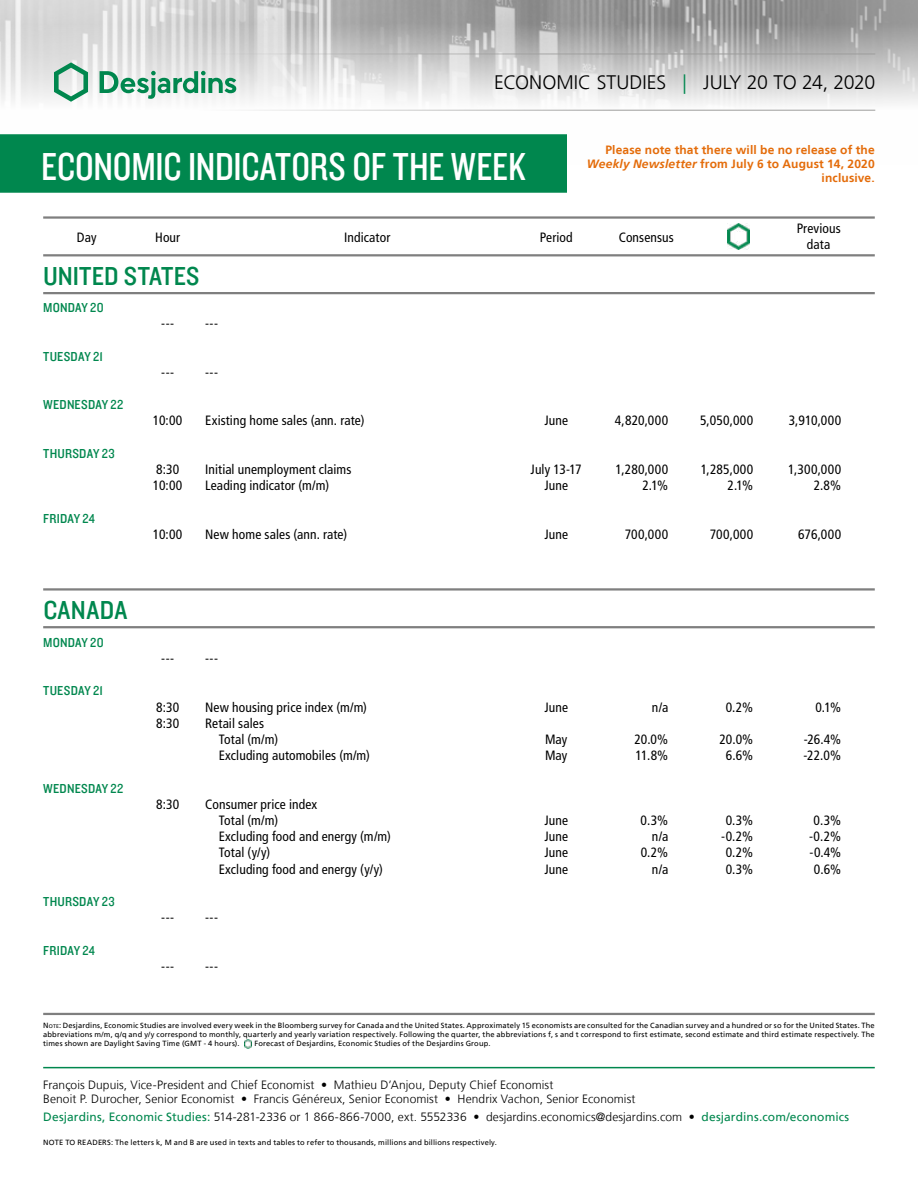
<style>
.page{position:relative;width:918px;height:1188px;background:#fff}
.page>*{position:absolute;margin:0;border:0;box-sizing:border-box;transform-origin:0 0}
.t1{font:40.5px "Knockout 29 Junior Ltweight";letter-spacing:-.005em;color:#fff}
.t2{font:27px "Knockout 30 Junior Welterwt";letter-spacing:.01em;color:#00874e}
.t3{font:300 19.5px "Frutiger LT";color:#000}
.t4{font:condensed 13.5px/16.2px "Frutiger LT";letter-spacing:.01em;color:#000}
.t5{font:13.5px "Knockout 30 Junior Welterwt";letter-spacing:.015em;color:#00874e}
.t6{font:300 12px/14.4px "Frutiger LT";letter-spacing:.005em;color:#000}
.t7{font:700 12px/14.4px "Frutiger LT";letter-spacing:.015em;color:#e46c0a;text-align:right}
.t8{font:7.5px/9px "Frutiger LT";letter-spacing:.02em;color:#000;text-align:justify}
.s1{color:#00874e}
.s2{font-style:italic}
.s3{font-style:inherit}
.s4{font-size:5.25px}
.s5{font-weight:400;color:#00874e}
</style>
<div class="page">
<img style="left:0;top:0;width:918px;height:111px">
<hr style="left:43px;top:54px;width:832px;height:1px;background:#9d9d9c">
<hr style="left:43px;top:110px;width:832px;height:1px;background:#9d9d9c">
<svg style="left:54px;top:62px;width:34px;height:40px"></svg>
<svg style="left:100px;top:71px;width:136px;height:28px"></svg>
<div style="left:0;top:135px;width:566px;height:57px;background:#00874e"></div>
<div style="left:0;top:134px;width:567px;height:59px;border:2px solid #00874e"></div>
<hr style="left:43px;top:1067px;width:832px;height:1px;background:#00874e">
<hr style="left:43px;top:588px;width:832px;height:3px;background:#7f7f7f">
<hr style="left:43px;top:626px;width:832px;height:2px;background:#7f7f7f">
<hr style="left:43px;top:254px;width:832px;height:2px;background:#7f7f7f">
<hr style="left:43px;top:216px;width:832px;height:3px;background:#7f7f7f">
<hr style="left:43px;top:292px;width:832px;height:2px;background:#7f7f7f">
<img style="left:727px;top:224px;width:22px;height:25px">
<hr style="left:43px;top:1013px;width:832px;height:2px;background:#7f7f7f">
<svg style="left:244px;top:1040px;width:8px;height:8px"></svg>
<h3 class="t3" style="left:494px;top:72px;width:383px">ECONOMIC STUDIES <span class="s1">|</span> JULY 20 TO 24, 2020</h3>
<h1 class="t1" style="left:41px;top:140px;width:486px">ECONOMIC INDICATORS OF THE WEEK</h1>
<h3 class="t7" style="left:587px;top:142px;width:289px">Please note that there will be no release of the<br><span class="s2">Weekly Newsletter</span> from July 6 to August 14, 2020 inclusive.</h3>
<h3 class="t4" style="left:77px;top:230px;width:21px">Day</h3>
<h3 class="t4" style="left:155px;top:230px;width:27px">Hour</h3>
<h3 class="t4" style="left:344px;top:230px;width:48px">Indicator</h3>
<h3 class="t4" style="left:540px;top:230px;width:35px">Period</h3>
<h3 class="t4" style="left:619px;top:230px;width:57px">Consensus</h3>
<h2 class="t2" style="left:43px;top:258px;width:158px">UNITED STATES</h2>
<h3 class="t5" style="left:43px;top:298px;width:62px">MONDAY 20</h3>
<h3 class="t5" style="left:43px;top:347px;width:61px">TUESDAY 21</h3>
<h3 class="t5" style="left:43px;top:396px;width:82px">WEDNESDAY 22</h3>
<h3 class="t4" style="left:161px;top:316px;width:14px">---</h3>
<h3 class="t4" style="left:205px;top:316px;width:14px">---</h3>
<h3 class="t4" style="left:161px;top:364px;width:14px">---</h3>
<h3 class="t4" style="left:205px;top:364px;width:14px">---</h3>
<h3 class="t4" style="left:797px;top:221px;width:46px;text-align:center">Previous data</h3>
<h3 class="t5" style="left:43px;top:444px;width:73px">THURSDAY 23</h3>
<h3 class="t5" style="left:43px;top:509px;width:53px">FRIDAY 24</h3>
<h2 class="t2" style="left:43px;top:592px;width:85px">CANADA</h2>
<h3 class="t5" style="left:43px;top:633px;width:62px">MONDAY 20</h3>
<h3 class="t5" style="left:43px;top:682px;width:61px">TUESDAY 21</h3>
<h3 class="t5" style="left:43px;top:779px;width:82px">WEDNESDAY 22</h3>
<h3 class="t5" style="left:43px;top:893px;width:73px">THURSDAY 23</h3>
<h3 class="t5" style="left:43px;top:941px;width:53px">FRIDAY 24</h3>
<h3 class="t4" style="left:153px;top:413px;width:31px">10:00</h3>
<h3 class="t4" style="left:205px;top:413px;width:161px">Existing home sales (ann. rate)</h3>
<h3 class="t4" style="left:544px;top:413px;width:25px">June</h3>
<h3 class="t4" style="left:615px;top:413px;width:55px">4,820,000</h3>
<h3 class="t4" style="left:700px;top:413px;width:55px">5,050,000</h3>
<h3 class="t4" style="left:789px;top:413px;width:54px">3,910,000</h3>
<h3 class="t4" style="left:156px;top:461px;width:25px">8:30</h3>
<h3 class="t4" style="left:205px;top:461px;width:148px">Initial unemployment claims</h3>
<h3 class="t4" style="left:531px;top:461px;width:53px">July 13-17</h3>
<h3 class="t4" style="left:615px;top:461px;width:54px">1,280,000</h3>
<h3 class="t4" style="left:701px;top:461px;width:54px">1,285,000</h3>
<h3 class="t4" style="left:788px;top:461px;width:55px">1,300,000</h3>
<h3 class="t4" style="left:153px;top:478px;width:31px">10:00</h3>
<h3 class="t4" style="left:205px;top:478px;width:125px">Leading indicator (m/m)</h3>
<h3 class="t4" style="left:544px;top:478px;width:25px">June</h3>
<h3 class="t4" style="left:642px;top:478px;width:27px">2.1%</h3>
<h3 class="t4" style="left:728px;top:478px;width:27px">2.1%</h3>
<h3 class="t4" style="left:814px;top:478px;width:29px">2.8%</h3>
<h3 class="t4" style="left:153px;top:526px;width:31px">10:00</h3>
<h3 class="t4" style="left:205px;top:526px;width:144px">New home sales (ann. rate)</h3>
<h3 class="t4" style="left:544px;top:526px;width:25px">June</h3>
<h3 class="t4" style="left:625px;top:526px;width:45px">700,000</h3>
<h3 class="t4" style="left:710px;top:526px;width:45px">700,000</h3>
<h3 class="t4" style="left:798px;top:526px;width:45px">676,000</h3>
<h3 class="t4" style="left:161px;top:650px;width:14px">---</h3>
<h3 class="t4" style="left:205px;top:650px;width:14px">---</h3>
<h3 class="t4" style="left:156px;top:699px;width:25px">8:30</h3>
<h3 class="t4" style="left:205px;top:699px;width:163px">New housing price index (m/m)</h3>
<h3 class="t4" style="left:544px;top:699px;width:25px">June</h3>
<h3 class="t4" style="left:652px;top:699px;width:18px">n/a</h3>
<h3 class="t4" style="left:726px;top:699px;width:29px">0.2%</h3>
<h3 class="t4" style="left:815px;top:699px;width:27px">0.1%</h3>
<h3 class="t4" style="left:156px;top:715px;width:25px">8:30</h3>
<h3 class="t4" style="left:219px;top:715px;width:61px;text-indent:-14px">Retail sales<br>Total (m/m)</h3>
<h3 class="t4" style="left:545px;top:731px;width:24px">May</h3>
<h3 class="t4" style="left:634px;top:731px;width:35px">20.0%</h3>
<h3 class="t4" style="left:719px;top:731px;width:35px">20.0%</h3>
<h3 class="t4" style="left:804px;top:731px;width:39px">-26.4%</h3>
<h3 class="t4" style="left:219px;top:748px;width:153px">Excluding automobiles (m/m)</h3>
<h3 class="t4" style="left:545px;top:748px;width:24px">May</h3>
<h3 class="t4" style="left:636px;top:748px;width:34px">11.8%</h3>
<h3 class="t4" style="left:726px;top:748px;width:29px">6.6%</h3>
<h3 class="t4" style="left:804px;top:748px;width:39px">-22.0%</h3>
<h3 class="t4" style="left:156px;top:796px;width:25px">8:30</h3>
<h3 class="t4" style="left:219px;top:796px;width:100px;text-indent:-14px">Consumer price index<br>Total (m/m)</h3>
<h3 class="t4" style="left:544px;top:812px;width:25px">June</h3>
<h3 class="t4" style="left:641px;top:812px;width:29px">0.3%</h3>
<h3 class="t4" style="left:726px;top:812px;width:29px">0.3%</h3>
<h3 class="t4" style="left:814px;top:812px;width:29px">0.3%</h3>
<h3 class="t4" style="left:219px;top:829px;width:174px">Excluding food and energy (m/m)</h3>
<h3 class="t4" style="left:544px;top:829px;width:25px">June</h3>
<h3 class="t4" style="left:652px;top:829px;width:18px">n/a</h3>
<h3 class="t4" style="left:721px;top:829px;width:34px">-0.2%</h3>
<h3 class="t4" style="left:809px;top:829px;width:34px">-0.2%</h3>
<h3 class="t4" style="left:219px;top:845px;width:53px">Total (y/y)</h3>
<h3 class="t4" style="left:544px;top:845px;width:25px">June</h3>
<h3 class="t4" style="left:641px;top:845px;width:29px">0.2%</h3>
<h3 class="t4" style="left:726px;top:845px;width:29px">0.2%</h3>
<h3 class="t4" style="left:809px;top:845px;width:33px">-0.4%</h3>
<h3 class="t4" style="left:219px;top:861px;width:166px">Excluding food and energy (y/y)</h3>
<h3 class="t4" style="left:544px;top:861px;width:25px">June</h3>
<h3 class="t4" style="left:652px;top:861px;width:18px">n/a</h3>
<h3 class="t4" style="left:726px;top:861px;width:29px">0.3%</h3>
<h3 class="t4" style="left:814px;top:861px;width:29px">0.6%</h3>
<h3 class="t4" style="left:161px;top:910px;width:14px">---</h3>
<h3 class="t4" style="left:205px;top:910px;width:14px">---</h3>
<h3 class="t4" style="left:161px;top:958px;width:14px">---</h3>
<h3 class="t4" style="left:205px;top:958px;width:14px">---</h3>
<p class="t8" style="left:43px;top:1021px;width:833px"><span class="s3">N</span><span class="s4">ote</span><span class="s3">:</span> Desjardins, Economic Studies are involved every week in the Bloomberg survey for Canada and the United States. Approximately 15 economists are consulted for the Canadian survey and a hundred or so for the United States. The abbreviations m/m, q/q and y/y correspond to monthly, quarterly and yearly variation respectively. Following the quarter, the abbreviations f, s and t correspond to first estimate, second estimate and third estimate respectively. The times shown are Daylight Saving Time (GMT - 4 hours).</p>
<p class="t8" style="left:254px;top:1039px;width:238px">Forecast of Desjardins, Economic Studies of the Desjardins Group.</p>
<h3 class="t6" style="left:43px;top:1077px;width:594px">François Dupuis, Vice-President and Chief Economist • Mathieu D’Anjou, Deputy Chief Economist<br>Benoit P. Durocher, Senior Economist • Francis Généreux, Senior Economist • Hendrix Vachon, Senior Economist</h3>
<h3 class="t6" style="left:43px;top:1110px;width:808px"><span class="s5">Desjardins, Economic Studies:</span> 514‑281‑2336 or 1 866‑866‑7000, ext. 5552336 • desjardins.economics@desjardins.com • <span class="s5">desjardins.com/economics</span></h3>
<p class="t8" style="left:43px;top:1138px;width:455px">NOTE TO READERS: The letters k, M and B are used in texts and tables to refer to thousands, millions and billions respectively.</p>
</div>
